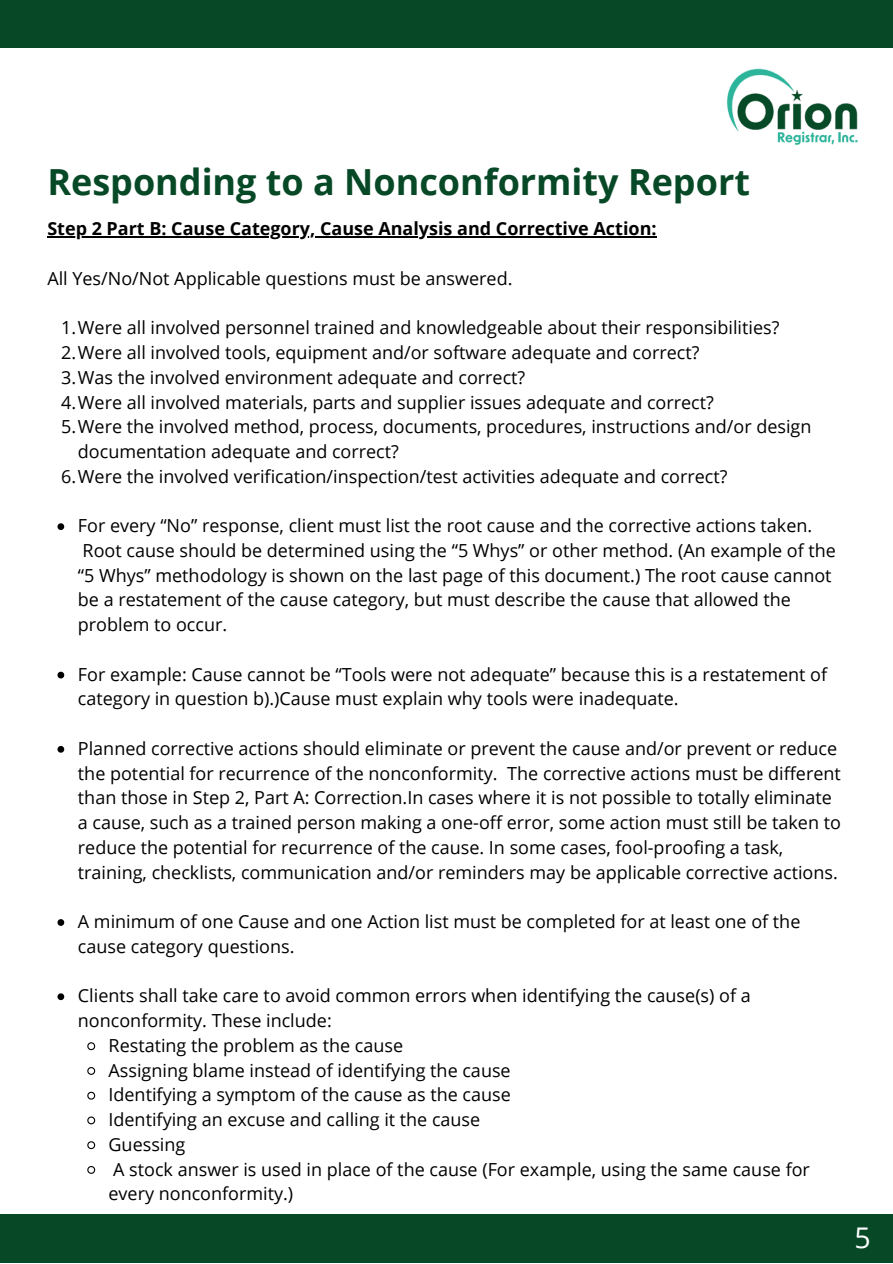
<style>
.page{position:relative;width:893px;height:1264px;background:#fff}
.page>*{position:absolute;margin:0;border:0;box-sizing:border-box;transform-origin:0 0}
.t1{font:700 36px "Open Sans";color:#074927}
.t2{font:28.5px "Open Sans";color:#fff}
.t3{font:18px/24.8px "Open Sans";color:#000}
.t4{font:700 18px "Open Sans";color:#000}
</style>
<div class="page">
<div style="left:0;top:1214px;width:892px;height:48px;background:#074927"></div>
<div style="left:0;top:0;width:892px;height:48px;background:#074927"></div>
<svg style="left:57px;top:523px;width:7px;height:7px"></svg>
<svg style="left:57px;top:671px;width:7px;height:7px"></svg>
<svg style="left:57px;top:746px;width:7px;height:6px"></svg>
<svg style="left:57px;top:919px;width:7px;height:6px"></svg>
<svg style="left:57px;top:993px;width:7px;height:7px"></svg>
<svg style="left:87px;top:1042px;width:9px;height:8px"></svg>
<svg style="left:87px;top:1067px;width:9px;height:8px"></svg>
<svg style="left:87px;top:1091px;width:9px;height:9px"></svg>
<svg style="left:87px;top:1116px;width:9px;height:9px"></svg>
<svg style="left:87px;top:1141px;width:9px;height:8px"></svg>
<svg style="left:87px;top:1166px;width:9px;height:8px"></svg>
<hr style="left:47px;top:236px;width:610px;height:2px;background:#000">
<img style="left:726px;top:68px;width:132px;height:78px">
<h1 class="t1" style="left:47px;top:156px;width:704px">Responding to a Nonconformity Report</h1>
<p class="t4" style="left:47px;top:216px;width:610px">Step 2 Part B: Cause Category, Cause Analysis and Corrective Action:</p>
<p class="t3" style="left:47px;top:265px;width:466px">All Yes/No/Not Applicable questions must be answered.</p>
<p class="t3" style="left:61px;top:315px;width:719px">1.Were all involved personnel trained and knowledgeable about their responsibilities?</p>
<p class="t3" style="left:61px;top:340px;width:639px">2.Were all involved tools, equipment and/or software adequate and correct?</p>
<p class="t3" style="left:61px;top:364px;width:465px">3.Was the involved environment adequate and correct?</p>
<p class="t3" style="left:61px;top:389px;width:654px">4.Were all involved materials, parts and supplier issues adequate and correct?</p>
<p class="t3" style="left:61px;top:414px;width:751px">5.Were the involved method, process, documents, procedures, instructions and/or design</p>
<p class="t3" style="left:78px;top:438px;width:322px">documentation adequate and correct?</p>
<p class="t3" style="left:61px;top:463px;width:668px">6.Were the involved verification/inspection/test activities adequate and correct?</p>
<p class="t3" style="left:78px;top:513px;width:759px">For every “No” response, client must list the root cause and the corrective actions taken.<br>Root cause should be determined using the “5 Whys” or other method. (An example of the “5 Whys” methodology is shown on the last page of this document.) The root cause cannot be a restatement of the cause category, but must describe the cause that allowed the problem to occur.</p>
<p class="t3" style="left:78px;top:661px;width:750px">For example: Cause cannot be “Tools were not adequate” because this is a restatement of category in question b).)Cause must explain why tools were inadequate.</p>
<p class="t3" style="left:78px;top:735px;width:764px">Planned corrective actions should eliminate or prevent the cause and/or prevent or reduce the potential for recurrence of the nonconformity. The corrective actions must be different than those in Step 2, Part A: Correction.In cases where it is not possible to totally eliminate a cause, such as a trained person making a one-off error, some action must still be taken to reduce the potential for recurrence of the cause. In some cases, fool-proofing a task, training, checklists, communication and/or reminders may be applicable corrective actions.</p>
<p class="t3" style="left:78px;top:908px;width:724px">A minimum of one Cause and one Action list must be completed for at least one of the cause category questions.</p>
<p class="t3" style="left:78px;top:983px;width:674px">Clients shall take care to avoid common errors when identifying the cause(s) of a</p>
<p class="t3" style="left:78px;top:1007px;width:255px">nonconformity. These include:</p>
<p class="t3" style="left:108px;top:1032px;width:296px">Restating the problem as the cause</p>
<p class="t3" style="left:108px;top:1057px;width:403px">Assigning blame instead of identifying the cause</p>
<p class="t3" style="left:108px;top:1081px;width:404px">Identifying a symptom of the cause as the cause</p>
<p class="t3" style="left:108px;top:1106px;width:373px">Identifying an excuse and calling it the cause</p>
<p class="t3" style="left:108px;top:1131px;width:78px">Guessing</p>
<p class="t3" style="left:113px;top:1156px;width:698px">A stock answer is used in place of the cause (For example, using the same cause for</p>
<p class="t3" style="left:108px;top:1180px;width:186px">every nonconformity.)</p>
<h2 class="t2" style="left:854px;top:1217px;width:18px">5</h2>
</div>
